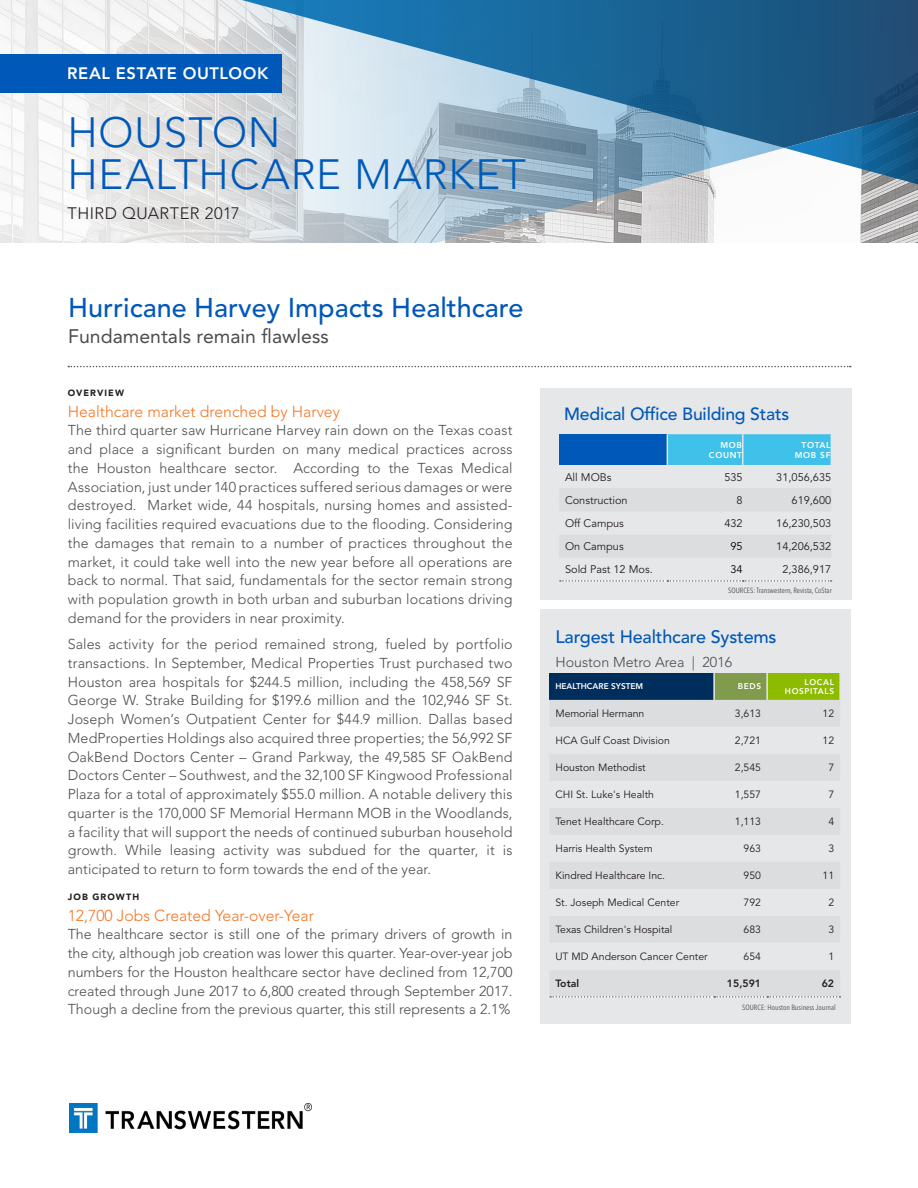
<style>
.page{position:relative;width:918px;height:1188px;background:#fff}
.page>*{position:absolute;margin:0;border:0;box-sizing:border-box;transform-origin:0 0}
.H2_Report_Header{font:300 42px/42px "Avenir LT Std";letter-spacing:.02em;color:#0058b8}
.B1_Body_Headline{font:500 27px "Avenir LT Std";color:#0058b8}
.B2_Body_Subheadline{font:19.5px "Avenir LT Std";color:#4b4c4d}
.B4_Body_Lead_Text{font:500 18px "Avenir LT Std";letter-spacing:-.01em;color:#0058b8}
.B4_Body_Lead_Text-2{font:500 17.55px "Avenir LT Std";letter-spacing:-.01em;color:#0058b8}
.H1_Report_Name{font:800 16.5px "Avenir LT Std";letter-spacing:.035em;color:#fff}
.H3_Report_Quarter{font:300 16.5px "Avenir LT Std";letter-spacing:.025em;color:#231f20}
.B1_Body_Headline-2{font:300 15.75px "Avenir LT Std";color:#f57523}
.B2_Body_Subheadline-2{font:300 14.25px/18.8px "Avenir LT Std";letter-spacing:.01em;color:#4b4c4d;text-align:justify}
.B1_Body_Headline-3{font:300 14.25px/18.8px "Avenir LT Std";color:#4b4c4d;text-align:justify}
.B5_Body_Text{font:300 14.25px "Avenir LT Std";color:#4b4c4d}
.t1{font:10.95px "Avenir LT Std";color:#231f20}
.t2{font:10.95px "Avenir LT Std";color:#000}
.t3{font:10.5px "Avenir LT Std";color:#231f20}
.C3_Chart_Body_Text{font:800 10.5px "Avenir LT Std";color:#231f20}
.B3_Body_Subheading{font:900 9px "Avenir LT Std";letter-spacing:.12em;color:#231f20}
.t4{font:800 8.4px "Avenir LT Std";letter-spacing:.08em;color:#fff}
.t5{font:800 8.25px "Avenir LT Std";color:#fff}
.t6{font:800 8.25px/9px "Avenir LT Std";letter-spacing:.08em;color:#fff;text-align:right}
.B5_Body_Text-2{font:condensed 7.5px "Avenir Next LT Pro";color:#4b4c4d}
</style>
<div class="page">
<img style="left:0;top:0;width:918px;height:243px">
<svg style="left:68px;top:366px;width:783px;height:1px"></svg>
<div style="left:0;top:54px;width:282px;height:38px;background:#0058b8"></div>
<div style="left:540px;top:389px;width:311px;height:211px;background:#e6e7e9"></div>
<div style="left:559px;top:434px;width:108px;height:31px;background:#0058b8"></div>
<div style="left:668px;top:434px;width:163px;height:31px;background:#3fc1e9"></div>
<hr style="left:742px;top:434px;width:2px;height:31px;background:#e6e7e9">
<svg style="left:560px;top:580px;width:272px;height:2px"></svg>
<img style="left:69px;top:1104px;width:243px;height:28px">
<div style="left:540px;top:610px;width:310px;height:414px;background:#e6e7e9"></div>
<div style="left:549px;top:673px;width:165px;height:27px;background:#002e5c"></div>
<div style="left:714px;top:673px;width:53px;height:27px;background:#809b4c"></div>
<div style="left:767px;top:673px;width:73px;height:27px;background:#8dbb00"></div>
<hr style="left:713px;top:673px;width:2px;height:27px;background:#e6e7e9">
<hr style="left:766px;top:673px;width:2px;height:27px;background:#e6e7e9">
<hr style="left:839px;top:673px;width:2px;height:27px;background:#e6e7e9">
<svg style="left:550px;top:996px;width:290px;height:2px"></svg>
<svg style="left:192px;top:148px;width:592px;height:95px;background:#c3ced7"></svg>
<svg style="left:192px;top:0;width:726px;height:148px;background:#6190b2"></svg>
<svg style="left:784px;top:108px;width:134px;height:80px"></svg>
<p class="H1_Report_Name" style="left:67px;top:64px;width:203px">REAL ESTATE OUTLOOK</p>
<p class="H2_Report_Header" style="left:68px;top:111px;width:460px">HOUSTON<br>HEALTHCARE MARKET</p>
<p class="H3_Report_Quarter" style="left:68px;top:203px;width:174px">THIRD QUARTER 2017</p>
<p class="B1_Body_Headline" style="left:68px;top:292px;width:457px">Hurricane Harvey Impacts Healthcare</p>
<p class="B2_Body_Subheadline" style="left:68px;top:325px;width:262px">Fundamentals remain flawless</p>
<p class="B3_Body_Subheading" style="left:68px;top:387px;width:58px">OVERVIEW</p>
<p class="B1_Body_Headline-2" style="left:68px;top:402px;width:274px">Healthcare market drenched by Harvey</p>
<p class="B2_Body_Subheadline-2" style="left:68px;top:421px;width:446px">The third quarter saw Hurricane Harvey rain down on the Texas coast and place a significant burden on many medical practices across the Houston healthcare sector. According to the Texas Medical Association, just under 140 practices suffered serious damages or were destroyed. Market wide, 44 hospitals, nursing homes and assisted&shy;living facilities required evacuations due to the flooding. Considering the damages that remain to a number of practices throughout the market, it could take well into the new year before all operations are back to normal. That said, fundamentals for the sector remain strong with population growth in both urban and suburban locations driving demand for the providers in near proximity.</p>
<p class="B2_Body_Subheadline-2" style="left:68px;top:635px;width:446px">Sales activity for the period remained strong, fueled by portfolio transactions. In September, Medical Properties Trust purchased two Houston area hospitals for $244.5 million, including the 458,569 SF George W. Strake Building for $199.6 million and the 102,946 SF St.<br>Joseph Women’s Outpatient Center for $44.9 million. Dallas based MedProperties Holdings also acquired three properties; the 56,992 SF OakBend Doctors Center – Grand Parkway, the 49,585 SF OakBend Doctors Center – Southwest, and the 32,100 SF Kingwood Professional Plaza for a total of approximately $55.0 million. A notable delivery this quarter is the 170,000 SF Memorial Hermann MOB in the Woodlands, a facility that will support the needs of continued suburban household growth. While leasing activity was subdued for the quarter, it is anticipated to return to form towards the end of the year.</p>
<p class="B3_Body_Subheading" style="left:68px;top:891px;width:73px">JOB GROWTH</p>
<p class="B1_Body_Headline-2" style="left:68px;top:906px;width:248px">12,700 Jobs Created Year-over-Year</p>
<p class="B1_Body_Headline-3" style="left:68px;top:925px;width:446px">The healthcare sector is still one of the primary drivers of growth in the city, although job creation was lower this quarter. Year-over-year job numbers for the Houston healthcare sector have declined from 12,700 created through June 2017 to 6,800 created through September 2017.<br>Though a decline from the previous quarter, this still represents a 2.1%</p>
<p class="B4_Body_Lead_Text-2" style="left:564px;top:404px;width:227px">Medical Office Building Stats</p>
<p class="t4" style="left:720px;top:440px;width:23px">MOB</p>
<p class="t4" style="left:709px;top:450px;width:35px">COUNT</p>
<p class="t4" style="left:802px;top:440px;width:31px">TOTAL</p>
<p class="t4" style="left:795px;top:450px;width:37px">MOB SF</p>
<p class="t1" style="left:565px;top:471px;width:48px">All MOBs</p>
<p class="t1" style="left:724px;top:471px;width:20px">535</p>
<p class="t1" style="left:776px;top:471px;width:57px">31,056,635</p>
<p class="t1" style="left:565px;top:494px;width:64px">Construction</p>
<p class="t1" style="left:737px;top:494px;width:8px">8</p>
<p class="t1" style="left:792px;top:494px;width:41px">619,600</p>
<p class="t1" style="left:565px;top:517px;width:60px">Off Campus</p>
<p class="t1" style="left:724px;top:517px;width:20px">432</p>
<p class="t1" style="left:776px;top:517px;width:57px">16,230,503</p>
<p class="t1" style="left:565px;top:540px;width:60px">On Campus</p>
<p class="t2" style="left:731px;top:540px;width:14px">95</p>
<p class="t1" style="left:776px;top:540px;width:57px">14,206,532</p>
<p class="t1" style="left:565px;top:563px;width:89px">Sold Past 12 Mos.</p>
<p class="t2" style="left:731px;top:563px;width:14px">34</p>
<p class="t1" style="left:782px;top:563px;width:50px">2,386,917</p>
<p class="B5_Body_Text-2" style="left:728px;top:585px;width:105px">SOURCES: Transwestern, Revista, CoStar</p>
<p class="B4_Body_Lead_Text" style="left:555px;top:626px;width:223px">Largest Healthcare Systems</p>
<p class="B5_Body_Text" style="left:555px;top:654px;width:178px">Houston Metro Area | 2016</p>
<p class="t5" style="left:555px;top:682px;width:89px">HEALTHCARE SYSTEM</p>
<p class="t5" style="left:738px;top:682px;width:25px">BEDS</p>
<p class="t6" style="left:785px;top:678px;width:51px">LOCAL<br>HOSPITALS</p>
<p class="t3" style="left:555px;top:708px;width:90px">Memorial Hermann</p>
<p class="t3" style="left:735px;top:708px;width:28px">3,613</p>
<p class="t3" style="left:823px;top:708px;width:13px">12</p>
<p class="t3" style="left:555px;top:735px;width:116px">HCA Gulf Coast Division</p>
<p class="t3" style="left:735px;top:735px;width:28px">2,721</p>
<p class="t3" style="left:823px;top:735px;width:13px">12</p>
<p class="t3" style="left:555px;top:762px;width:92px">Houston Methodist</p>
<p class="t3" style="left:735px;top:762px;width:28px">2,545</p>
<p class="t3" style="left:828px;top:762px;width:7px">7</p>
<p class="t3" style="left:555px;top:789px;width:100px">CHI St. Luke's Health</p>
<p class="t3" style="left:735px;top:789px;width:28px">1,557</p>
<p class="t3" style="left:828px;top:789px;width:7px">7</p>
<p class="t3" style="left:555px;top:816px;width:110px">Tenet Healthcare Corp.</p>
<p class="t3" style="left:735px;top:816px;width:28px">1,113</p>
<p class="t3" style="left:828px;top:816px;width:7px">4</p>
<p class="t3" style="left:555px;top:843px;width:99px">Harris Health System</p>
<p class="t3" style="left:744px;top:843px;width:19px">963</p>
<p class="t3" style="left:828px;top:843px;width:7px">3</p>
<p class="t3" style="left:555px;top:870px;width:111px">Kindred Healthcare Inc.</p>
<p class="t3" style="left:744px;top:870px;width:19px">950</p>
<p class="t3" style="left:823px;top:870px;width:13px">11</p>
<p class="t3" style="left:555px;top:897px;width:125px">St. Joseph Medical Center</p>
<p class="t3" style="left:744px;top:897px;width:19px">792</p>
<p class="t3" style="left:828px;top:897px;width:7px">2</p>
<p class="t3" style="left:555px;top:924px;width:119px">Texas Children's Hospital</p>
<p class="t3" style="left:744px;top:924px;width:19px">683</p>
<p class="t3" style="left:828px;top:924px;width:7px">3</p>
<p class="t3" style="left:555px;top:951px;width:154px">UT MD Anderson Cancer Center</p>
<p class="t3" style="left:744px;top:951px;width:19px">654</p>
<p class="t3" style="left:828px;top:951px;width:7px">1</p>
<p class="C3_Chart_Body_Text" style="left:555px;top:977px;width:25px">Total</p>
<p class="C3_Chart_Body_Text" style="left:727px;top:977px;width:36px">15,591</p>
<p class="C3_Chart_Body_Text" style="left:822px;top:977px;width:14px">62</p>
<p class="B5_Body_Text-2" style="left:742px;top:1003px;width:95px">SOURCE: Houston Business Journal</p>
</div>
